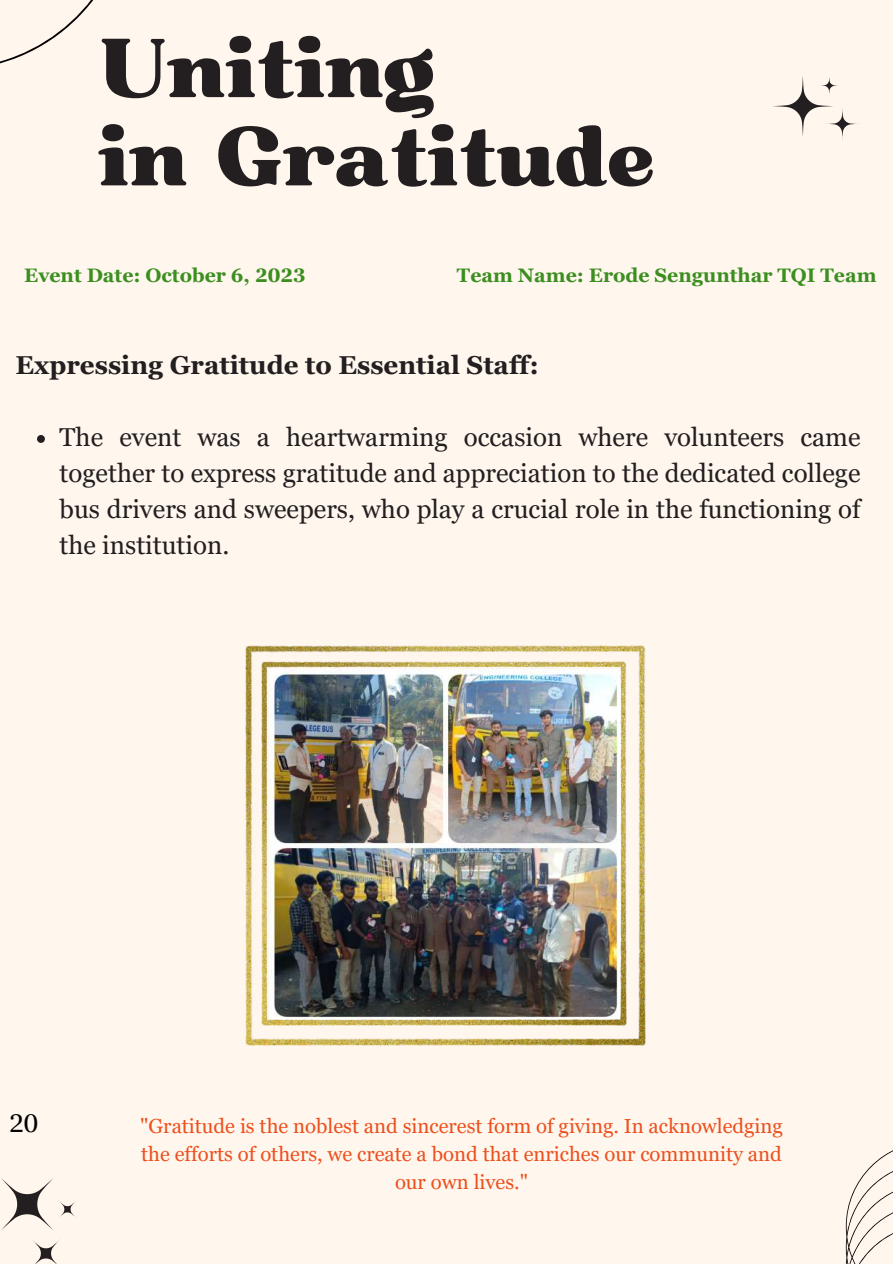
<style>
.page{position:relative;width:893px;height:1264px;background:#fff}
.page>*{position:absolute;margin:0;border:0;box-sizing:border-box;transform-origin:0 0}
.t1{font:80.4px/88.2px "Bugaki";color:#231f20}
.t2{font:25.8px/36px "Georgia Pro";color:#231f20;text-align:justify}
.t3{font:700 25.8px "Georgia Pro";color:#231f20}
.t4{font:25.5px "Georgia Pro";color:#000}
.t5{font:20.4px/28.2px "Georgia Pro";color:#ec501e;text-align:center}
.t6{font:700 19.5px "Georgia Pro";color:#3b8e1f}
</style>
<div class="page">
<div style="left:0;top:0;width:892px;height:1263px;background:#fff7ee"></div>
<svg style="left:845px;top:1151px;width:47px;height:112px"></svg>
<svg style="left:0;top:0;width:94px;height:64px"></svg>
<svg style="left:773px;top:76px;width:85px;height:63px"></svg>
<svg style="left:1px;top:1178px;width:74px;height:85px"></svg>
<svg style="left:37px;top:435px;width:8px;height:8px"></svg>
<img style="left:245px;top:645px;width:400px;height:400px">
<img style="left:262px;top:661px;width:364px;height:364px">
<h1 class="t1" style="left:98px;top:28px;width:558px">Uniting<br>in Gratitude</h1>
<p class="t6" style="left:24px;top:264px;width:283px">Event Date: October 6, 2023</p>
<p class="t6" style="left:457px;top:264px;width:421px">Team Name: Erode Sengunthar TQI Team</p>
<p class="t3" style="left:16px;top:350px;width:524px">Expressing Gratitude to Essential Staff:</p>
<p class="t2" style="left:60px;top:419px;width:802px">The event was a heartwarming occasion where volunteers came together to express gratitude and appreciation to the dedicated college bus drivers and sweepers, who play a crucial role in the functioning of the institution.</p>
<p class="t4" style="left:9px;top:1108px;width:30px">20</p>
<p class="t5" style="left:140px;top:1111px;width:644px">"Gratitude is the noblest and sincerest form of giving. In acknowledging the efforts of others, we create a bond that enriches our community and our own lives."</p>
</div>
